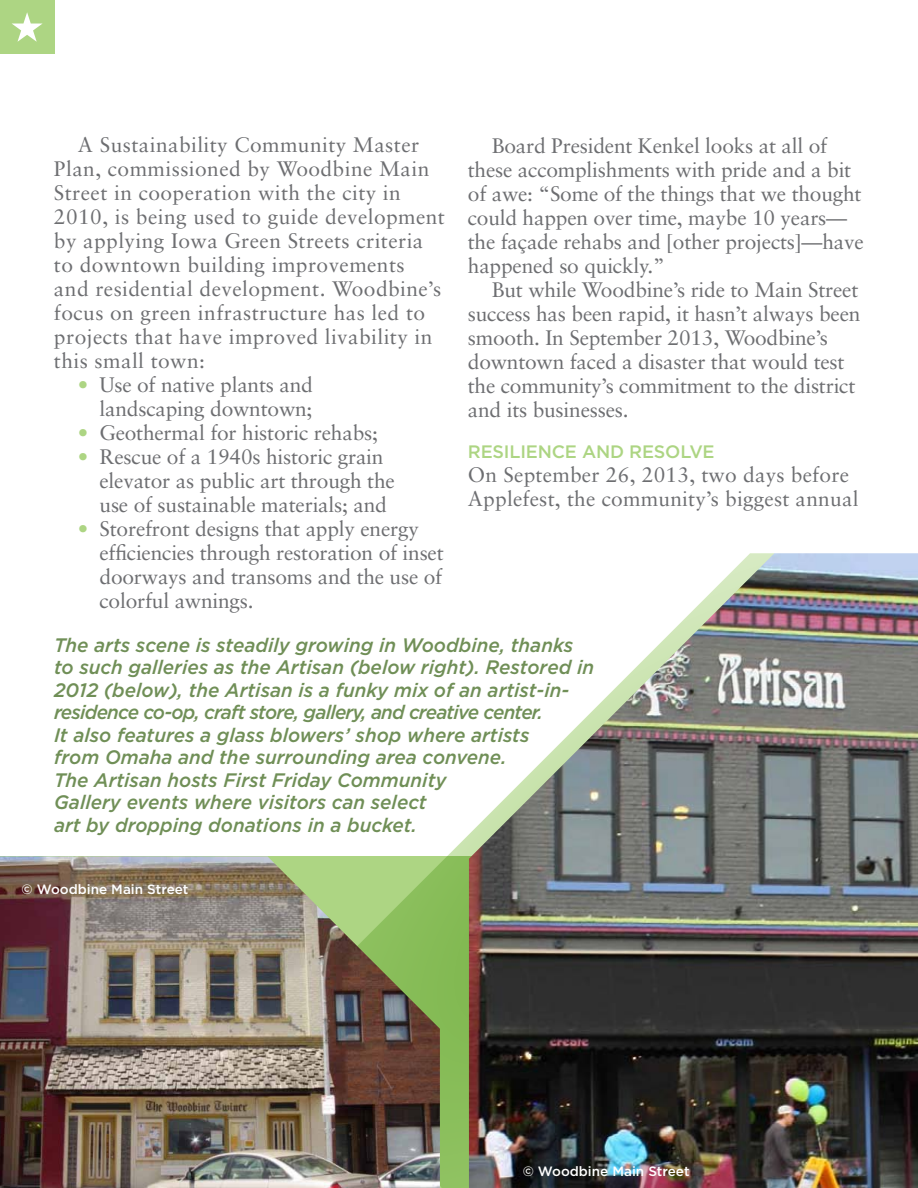
<style>
.page{position:relative;width:918px;height:1188px;background:#fff}
.page>*{position:absolute;margin:0;border:0;box-sizing:border-box;transform-origin:0 0}
.t1{font:21px/24px "Sabon";letter-spacing:-.01em;color:#6d6e71}
.t2{font:21px/24px "Sabon";letter-spacing:.02em;color:#6d6e71}
.t3{font:21px/24px "Sabon";letter-spacing:.01em;color:#6d6e71}
.t4{font:italic 500 19.5px/22.5px "Gotham";color:#708f57}
.t5{font:500 18px "Gotham";color:#add583}
.t6{font:500 13.5px "Gotham";color:#fff}
.s1{color:#add583}
</style>
<div class="page">
<svg style="left:440px;top:834px;width:29px;height:354px;background:#8dbf60"></svg>
<div style="left:0;top:0;width:54px;height:54px;background:#add583"></div>
<svg style="left:12px;top:12px;width:31px;height:30px"></svg>
<img style="left:469px;top:553px;width:449px;height:635px">
<img style="left:0;top:856px;width:440px;height:332px">
<p class="t2" style="left:54px;top:133px;width:392px;text-indent:24px">A Sustainability Community Master Plan, commissioned by Woodbine Main Street in cooperation with the city in 2010, is being used to guide development by applying Iowa Green Streets criteria to downtown building improvements<br>and residential development. Woodbine’s focus on green infrastructure has led to projects that have improved livability in this small town:</p>
<p class="t1" style="left:78px;top:373px;width:236px;text-align:right"><span class="s1">•</span> Use of native plants and landscaping downtown;</p>
<p class="t1" style="left:78px;top:421px;width:301px"><span class="s1">•</span> Geothermal for historic rehabs;</p>
<p class="t1" style="left:100px;top:445px;width:297px;text-indent:-22px"><span class="s1">•</span> Rescue of a 1940s historic grain elevator as public art through the use of sustainable materials; and</p>
<p class="t1" style="left:100px;top:517px;width:346px;text-indent:-22px"><span class="s1">•</span> Storefront designs that apply energy efficiencies through restoration of inset doorways and transoms and the use of colorful awnings.</p>
<p class="t1" style="left:468px;top:133px;width:397px;text-indent:24px">Board President Kenkel looks at all of these accomplishments with pride and a bit of awe: “Some of the things that we thought could happen over time, maybe 10 years— the façade rehabs and [other projects]—have happened so quickly.”</p>
<p class="t1" style="left:468px;top:277px;width:394px;text-indent:24px">But while Woodbine’s ride to Main Street success has been rapid, it hasn’t always been smooth. In September 2013, Woodbine’s downtown faced a disaster that would test the community’s commitment to the district and its businesses.</p>
<p class="t5" style="left:468px;top:442px;width:34px">Resili</p>
<p class="t5" style="left:526px;top:442px;width:26px">encE</p>
<p class="t5" style="left:582px;top:442px;width:134px">an d Resolve</p>
<p class="t3" style="left:468px;top:463px;width:392px">On September 26, 2013, two days before<br>Applefest, the community’s biggest annual</p>
<p class="t4" style="left:54px;top:634px;width:542px">The arts scene is steadily growing in Woodbine, thanks to such galleries as the Artisan (below right). Restored in 2012 (below), the Artisan is a funky mix of an artist-in&shy;residence co-op, craft store, gallery, and creative center.<br>It also features a glass blowers’ shop where artists<br>from Omaha and the surrounding area convene.<br>The Artisan hosts First Friday Community<br>Gallery events where visitors can select<br>art by dropping donations in a bucket.</p>
<p class="t6" style="left:22px;top:882px;width:168px">© Woodbine Main Street</p>
<p class="t6" style="left:523px;top:1163px;width:168px">© Woodbine Main Street</p>
</div>
